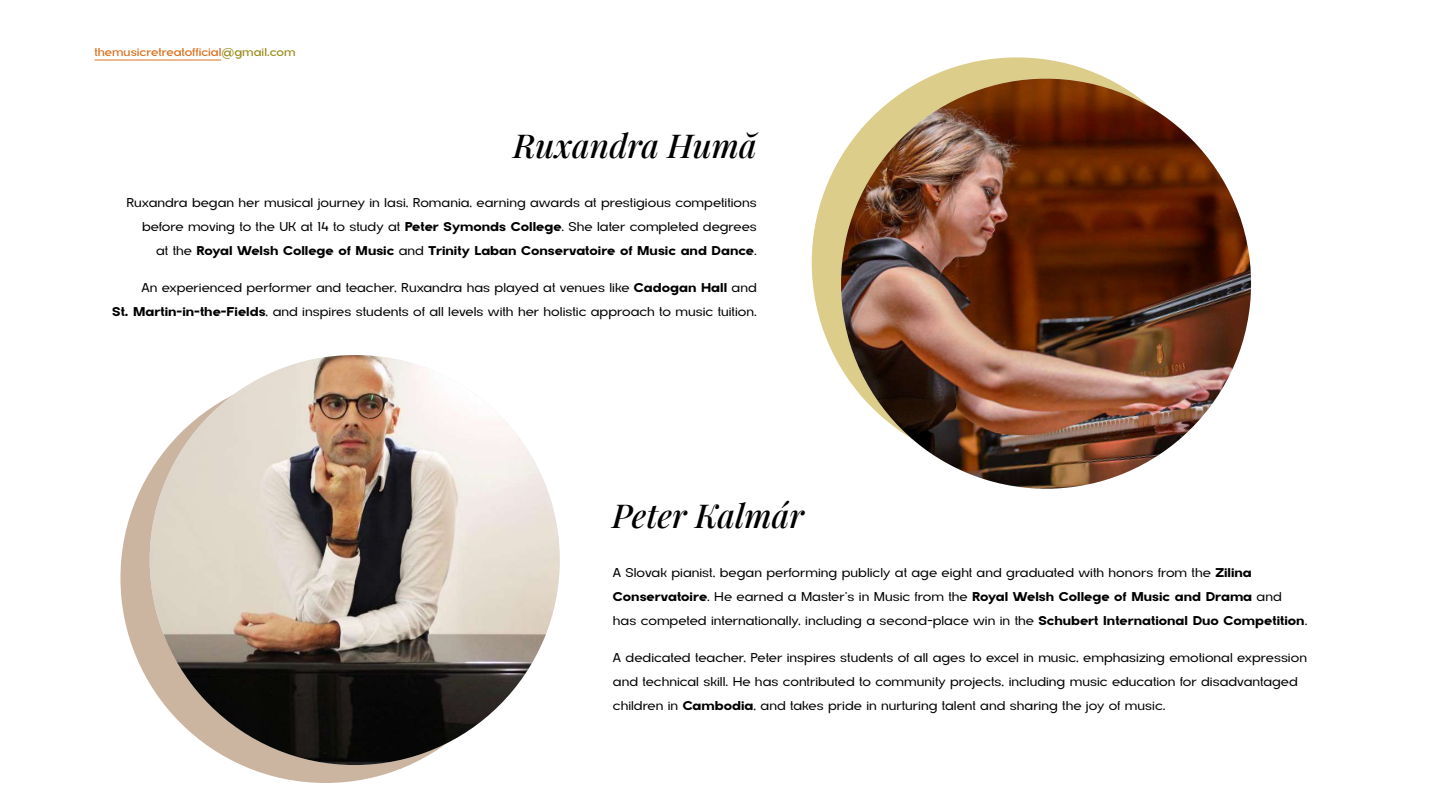
<style>
.page{position:relative;width:1440px;height:810px;background:#fff}
.page>*{position:absolute;margin:0;border:0;box-sizing:border-box;transform-origin:0 0}
.t1{font:italic 500 33px "Playfair Display";color:#000}
.t2{font:12.75px/24px "San Diego";color:#000;text-align:right}
.t3{font:500 11.4px "San Diego";color:#dc7323}
.s1{color:#9e8f25}
.s2{font-weight:700}
</style>
<div class="page">
<div style="left:120px;top:373px;width:410px;height:410px;background:#cbb5a1;border-radius:50%"></div>
<hr style="left:95px;top:60px;width:126px;height:1px;background:#dc7323">
<img style="left:150px;top:355px;width:410px;height:410px;border-radius:205px">
<svg style="left:925px;top:68px;width:183px;height:11px;background:#e0d399"></svg>
<img style="left:831px;top:79px;width:420px;height:410px">
<p class="t3" style="left:94px;top:45px;width:203px">themusicretreatofficial<span class="s1">@gmail.com</span></p>
<h1 class="t1" style="left:513px;top:120px;width:245px">Ruxandra Humă</h1>
<p class="t2" style="left:127px;top:191px;width:632px">Ruxandra began her musical journey in Iasi, Romania, earning awards at prestigious competitions before moving to the UK at 14 to study at <span class="s2">Peter Symonds College</span>. She later completed degrees<br>at the <span class="s2">Royal Welsh College of Music</span> and <span class="s2">Trinity Laban Conservatoire of Music and Dance</span>.</p>
<p class="t2" style="left:112px;top:275px;width:646px">An experienced performer and teacher, Ruxandra has played at venues like <span class="s2">Cadogan Hall</span> and<br><span class="s2">St. Martin-in-the-Fields</span>, and inspires students of all levels with her holistic approach to music tuition.</p>
<h1 class="t1" style="left:612px;top:490px;width:193px">Peter Kalmár</h1>
<p class="t2" style="left:613px;top:561px;width:696px;text-align:left">A Slovak pianist, began performing publicly at age eight and graduated with honors from the <span class="s2">Zilina<br>Conservatoire</span>. He earned a Master’s in Music from the <span class="s2">Royal Welsh College of Music and Drama</span> and has competed internationally, including a second-place win in the <span class="s2">Schubert International Duo Competition</span>.</p>
<p class="t2" style="left:613px;top:646px;width:696px;text-align:left">A dedicated teacher, Peter inspires students of all ages to excel in music, emphasizing emotional expression and technical skill. He has contributed to community projects, including music education for disadvantaged children in <span class="s2">Cambodia</span>, and takes pride in nurturing talent and sharing the joy of music.</p>
</div>
